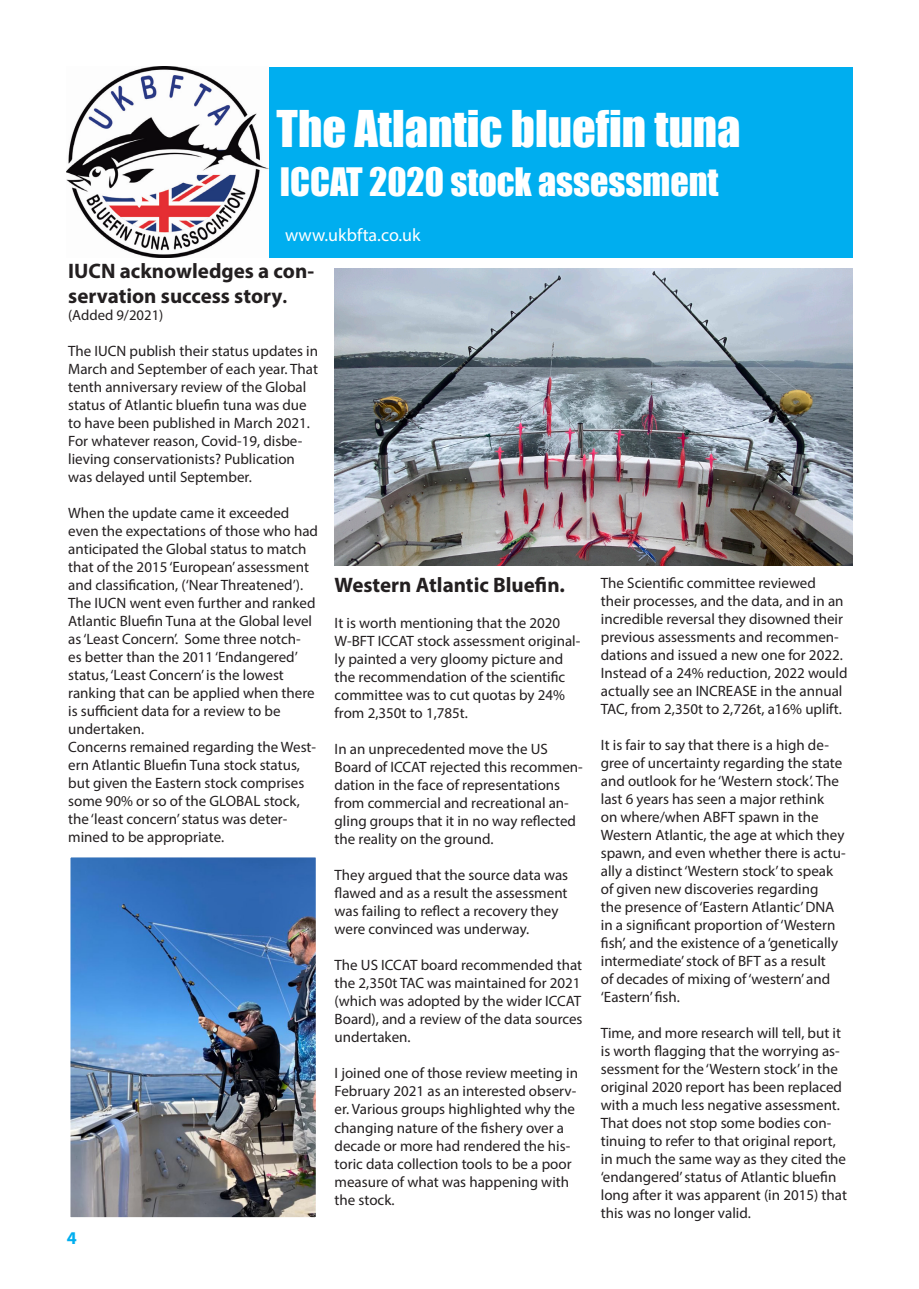
<style>
.page{position:relative;width:919px;height:1289px;background:#fff}
.page>*{position:absolute;margin:0;border:0;box-sizing:border-box;transform-origin:0 0}
.t1{font:46.5px "Impact";color:#fff}
.t2{font:36px "Impact";color:#fff}
.t3{font:700 21px/25.2px "Myriad Pro";color:#231f20}
.t4{font:18px "Myriad Pro";color:#fff}
.t5{font:700 18px "Myriad Pro";color:#00aeef}
.t6{font:15px/18px "Myriad Pro";color:#231f20}
.t7{font:14.7px "Myriad Pro";color:#231f20}
.s1{font-size:18px}
</style>
<div class="page">
<div style="left:67px;top:67px;width:785px;height:190px;background:#00aeef"></div>
<img style="left:66px;top:67px;width:203px;height:190px">
<img style="left:334px;top:268px;width:518px;height:298px">
<img style="left:71px;top:858px;width:244px;height:358px">
<div style="left:66px;top:853px;width:254px;height:368px;border:4px solid #fff"></div>
<p class="t1" style="left:276px;top:93px;width:465px">The Atlantic bluefin tuna</p>
<p class="t2" style="left:280px;top:154px;width:440px">ICCAT 2020 stock assessment</p>
<p class="t4" style="left:285px;top:224px;width:137px">www.ukbfta.co.uk</p>
<p class="t3" style="left:68px;top:257px;width:247px">IUCN acknowledges a con&shy;servation success story<span class="s1">.</span></p>
<p class="t7" style="left:68px;top:306px;width:97px">(Added 9/2021)</p>
<p class="t6" style="left:68px;top:342px;width:251px">The IUCN publish their status updates in March and September of each year. That tenth anniversary review of the Global status of Atlantic bluefin tuna was due to have been published in March 2021.<br>For whatever reason, Covid-19, disbe&shy;lieving conservationists? Publication was delayed until September.</p>
<p class="t6" style="left:68px;top:504px;width:251px">When the update came it exceeded even the expectations of those who had anticipated the Global status to match that of the 2015 ‘European’ assessment and classification, (‘Near Threatened’).</p>
<p class="t6" style="left:68px;top:594px;width:249px">The IUCN went even further and ranked Atlantic Bluefin Tuna at the Global level as ‘Least Concern’. Some three notch&shy;es better than the 2011 ‘Endangered’ status, ‘Least Concern’ is the lowest ranking that can be applied when there is sufficient data for a review to be undertaken.</p>
<p class="t6" style="left:68px;top:738px;width:249px">Concerns remained regarding the West&shy;ern Atlantic Bluefin Tuna stock status, but given the Eastern stock comprises some 90% or so of the GLOBAL stock, the ‘least concern’ status was deter&shy;mined to be appropriate.</p>
<p class="t5" style="left:67px;top:1226px;width:11px">4</p>
<p class="t3" style="left:334px;top:572px;width:232px">Western Atlantic Bluefin.</p>
<p class="t6" style="left:334px;top:614px;width:247px">It is worth mentioning that the 2020<br>W-BFT ICCAT stock assessment original&shy;ly painted a very gloomy picture and the recommendation of the scientific committee was to cut quotas by 24% from 2,350t to 1,785t.</p>
<p class="t6" style="left:334px;top:740px;width:250px">In an unprecedented move the US Board of ICCAT rejected this recommen&shy;dation in the face of representations from commercial and recreational an&shy;gling groups that it in no way reflected the reality on the ground.</p>
<p class="t6" style="left:334px;top:866px;width:235px">They argued that the source data was flawed and as a result the assessment was failing to reflect a recovery they were convinced was underway.</p>
<p class="t6" style="left:334px;top:956px;width:249px">The US ICCAT board recommended that the 2,350t TAC was maintained for 2021 (which was adopted by the wider ICCAT<br>Board), and a review of the data sources undertaken.</p>
<p class="t6" style="left:334px;top:1064px;width:245px">I joined one of those review meeting in February 2021 as an interested observ&shy;er. Various groups highlighted why the changing nature of the fishery over a decade or more had rendered the his&shy;toric data collection tools to be a poor measure of what was happening with the stock.</p>
<p class="t6" style="left:600px;top:573px;width:248px">The Scientific committee reviewed their processes, and the data, and in an incredible reversal they disowned their previous assessments and recommen&shy;dations and issued a new one for 2022.<br>Instead of a 24% reduction, 2022 would actually see an INCREASE in the annual TAC, from 2,350t to 2,726t, a16% uplift.</p>
<p class="t6" style="left:600px;top:735px;width:246px">It is fair to say that there is a high de&shy;gree of uncertainty regarding the state and outlook for he ‘Western stock’. The last 6 years has seen a major rethink<br>on where/when ABFT spawn in the Western Atlantic, the age at which they spawn, and even whether there is actu&shy;ally a distinct ‘Western stock’ to speak of given new discoveries regarding<br>the presence of ‘Eastern Atlantic’ DNA in a significant proportion of ‘Western fish’, and the existence of a ‘genetically intermediate’ stock of BFT as a result<br>of decades of mixing of ‘western’ and ‘Eastern’ fish.</p>
<p class="t6" style="left:600px;top:1023px;width:248px">Time, and more research will tell, but it is worth flagging that the worrying as&shy;sessment for the ‘Western stock’ in the original 2020 report has been replaced with a much less negative assessment.<br>That does not stop some bodies con&shy;tinuing to refer to that original report, in much the same way as they cited the ‘endangered’ status of Atlantic bluefin long after it was apparent (in 2015) that this was no longer valid.</p>
</div>
